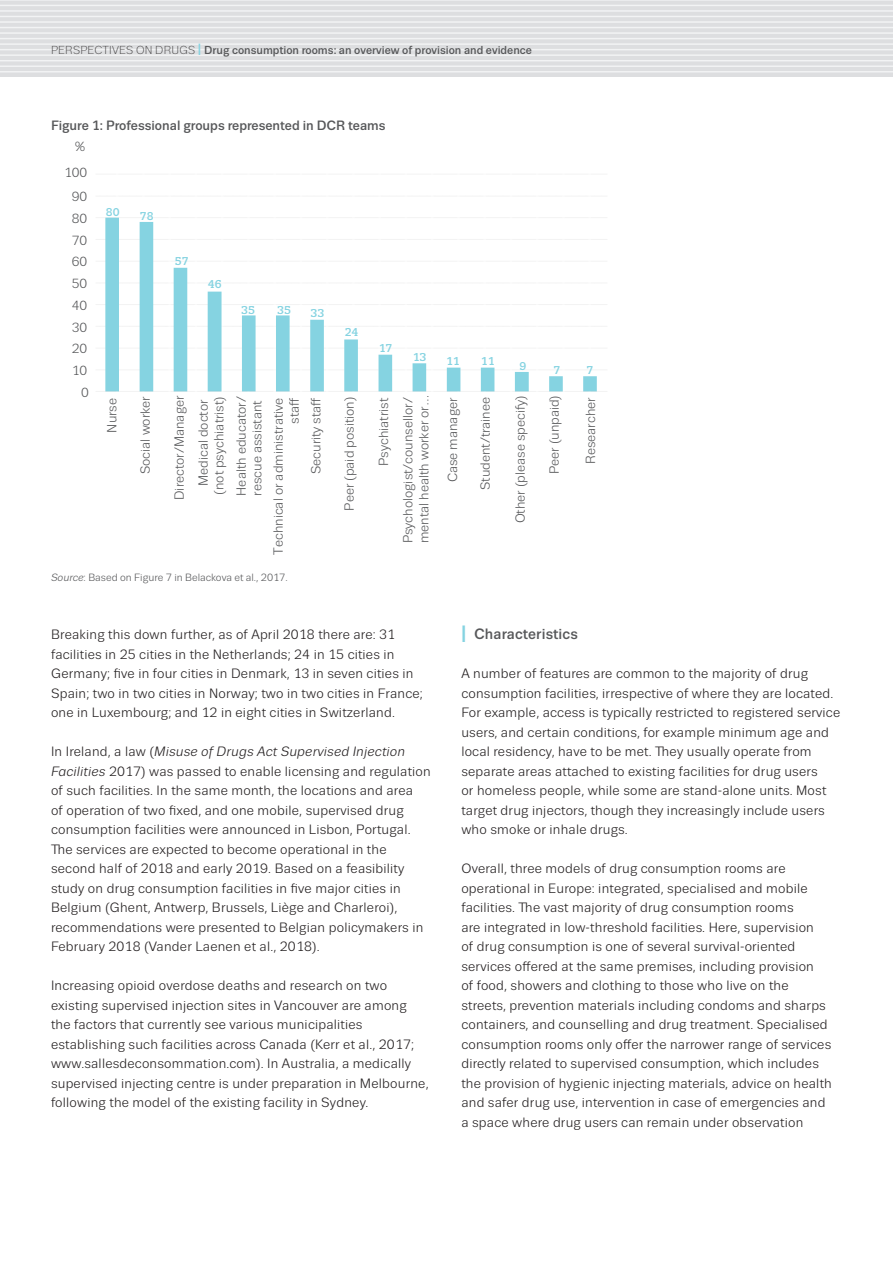
<style>
.page{position:relative;width:893px;height:1263px;background:#fff}
.page>*{position:absolute;margin:0;border:0;box-sizing:border-box;transform-origin:0 0}
.subheadline_1{font:500 15px "Trivia Sans";letter-spacing:.01em;color:#57585a}
.regular_text{font:13.5px/19.5px "Trivia Sans";letter-spacing:.015em;color:#231f20}
.t1{font:500 13.5px "Trivia Sans";color:#57585a}
.t2{font:13.2px/23.7px "Trivia Sans";color:#57585a;text-align:right}
.t3{font:500 11.55px "Trivia Sans";color:#57585a}
.t4{font:500 11.4px "Trivia Slab";color:#85d3e1}
.picture_name{font:10.5px "Trivia Sans";color:#57585a}
.s1{font-weight:300;color:#312f30}
.s2{font-size:16.2px;color:#85d3e1}
.s3{font-style:italic}
.s4{font-weight:700;font-size:23.55px;color:#85d3e1}
</style>
<div class="page">
<div style="left:0;top:0;width:893px;height:77px;background:#dddee0"></div>
<hr style="left:0;top:0;width:893px;height:1px;background:#f2f3f4">
<hr style="left:0;top:5px;width:893px;height:1px;background:#f2f3f4">
<hr style="left:0;top:10px;width:893px;height:2px;background:#f2f3f4">
<hr style="left:0;top:16px;width:893px;height:1px;background:#f2f3f4">
<hr style="left:0;top:21px;width:893px;height:2px;background:#f2f3f4">
<hr style="left:0;top:27px;width:893px;height:1px;background:#f2f3f4">
<hr style="left:0;top:32px;width:893px;height:2px;background:#f2f3f4">
<hr style="left:0;top:38px;width:893px;height:1px;background:#f2f3f4">
<hr style="left:0;top:43px;width:893px;height:2px;background:#f2f3f4">
<hr style="left:0;top:49px;width:893px;height:1px;background:#f2f3f4">
<hr style="left:0;top:54px;width:893px;height:2px;background:#f2f3f4">
<hr style="left:0;top:60px;width:893px;height:1px;background:#f2f3f4">
<hr style="left:0;top:65px;width:893px;height:2px;background:#f2f3f4">
<hr style="left:0;top:71px;width:893px;height:2px;background:#f2f3f4">
<svg style="left:96px;top:304px;width:511px;height:1px"></svg>
<svg style="left:96px;top:239px;width:511px;height:1px"></svg>
<svg style="left:96px;top:217px;width:511px;height:1px"></svg>
<svg style="left:105px;top:218px;width:492px;height:173px"></svg>
<svg style="left:96px;top:391px;width:511px;height:1px"></svg>
<p class="t3" style="left:51px;top:43px;width:482px"><span class="s1">PERSPECTIVES ON DRUGS</span> <span class="s2">I</span> Drug consumption rooms: an overview of provision and evidence</p>
<p class="t1" style="left:51px;top:118px;width:336px">Figure 1: Professional groups represented in DCR teams</p>
<p class="t2" style="left:75px;top:135px;width:12px">%</p>
<p class="t2" style="left:64px;top:161px;width:25px">100</p>
<p class="t2" style="left:72px;top:185px;width:17px">90</p>
<p class="t2" style="left:72px;top:207px;width:17px">80</p>
<p class="t4" style="left:106px;top:206px;width:15px">80</p>
<p class="t4" style="left:140px;top:209px;width:15px">78</p>
<p class="t2" style="left:72px;top:229px;width:17px">70</p>
<p class="t2" style="left:72px;top:250px;width:17px">60</p>
<p class="t4" style="left:175px;top:255px;width:15px">57</p>
<p class="t2" style="left:72px;top:272px;width:17px">50</p>
<p class="t4" style="left:208px;top:278px;width:15px">46</p>
<p class="t2" style="left:72px;top:294px;width:17px">40</p>
<p class="t4" style="left:241px;top:304px;width:15px">35</p>
<p class="t4" style="left:311px;top:307px;width:15px">33</p>
<p class="t4" style="left:277px;top:304px;width:15px">35</p>
<p class="t2" style="left:72px;top:315px;width:17px">30</p>
<p class="t4" style="left:345px;top:326px;width:15px">24</p>
<p class="t2" style="left:72px;top:337px;width:17px">20</p>
<p class="t2" style="left:72px;top:359px;width:17px">10</p>
<p class="t4" style="left:379px;top:342px;width:15px">17</p>
<p class="t4" style="left:413px;top:351px;width:15px">13</p>
<p class="t4" style="left:446px;top:355px;width:15px">11</p>
<p class="t4" style="left:481px;top:355px;width:15px">11</p>
<p class="t4" style="left:519px;top:360px;width:8px">9</p>
<p class="t4" style="left:553px;top:364px;width:8px">7</p>
<p class="t4" style="left:587px;top:364px;width:8px">7</p>
<p class="t2" style="left:81px;top:381px;width:9px">0</p>
<p class="t2" style="left:100px;top:433px;width:36px;rotate:-90deg">Nurse</p>
<p class="t2" style="left:134px;top:474px;width:79px;rotate:-90deg">Social worker</p>
<p class="t2" style="left:168px;top:486px;width:92px;text-align:left;text-indent:-14px;rotate:-90deg">Director/Manager<br>Medical doctor</p>
<p class="t2" style="left:208px;top:496px;width:101px;line-height:22.2px;text-align:left;rotate:-90deg">(not psychiatrist)<br>Health educator/</p>
<p class="t2" style="left:247px;top:555px;width:158px;line-height:21.1px;rotate:-90deg">rescue assistant<br>Technical or administrative</p>
<p class="t2" style="left:284px;top:474px;width:70px;line-height:21.8px;rotate:-90deg">sta<br>Security sta</p>
<p class="t2" style="left:338px;top:511px;width:115px;rotate:-90deg">Peer (paid position)</p>
<p class="t2" style="left:372px;top:543px;width:148px;line-height:24.3px;rotate:-90deg">Psychiatrist<br>Psychologist/counsellor/</p>
<p class="t2" style="left:410px;top:543px;width:151px;line-height:28.8px;rotate:-90deg">mental health worker or…<br>Case manager</p>
<p class="t2" style="left:474px;top:490px;width:95px;rotate:-90deg">Student/trainee</p>
<p class="t2" style="left:509px;top:523px;width:129px;rotate:-90deg">Other (please specify)</p>
<p class="t2" style="left:543px;top:474px;width:81px;rotate:-90deg">Peer (unpaid)</p>
<p class="t2" style="left:579px;top:464px;width:68px;rotate:-90deg">Researcher</p>
<p class="picture_name" style="left:51px;top:572px;width:238px"><span class="s3">Source</span>: Based on Figure 7 in Belackova et al., 2017.</p>
<p class="regular_text" style="left:51px;top:625px;width:373px">Breaking this down further, as of April 2018 there are: 31 facilities in 25 cities in the Netherlands; 24 in 15 cities in Germany; five in four cities in Denmark, 13 in seven cities in Spain; two in two cities in Norway; two in two cities in France; one in Luxembourg; and 12 in eight cities in Switzerland.</p>
<p class="regular_text" style="left:51px;top:742px;width:381px">In Ireland, a law (<span class="s3">Misuse of Drugs Act Supervised Injection Facilities</span> 2017) was passed to enable licensing and regulation of such facilities. In the same month, the locations and area<br>of operation of two fixed, and one mobile, supervised drug consumption facilities were announced in Lisbon, Portugal.<br>The services are expected to become operational in the second half of 2018 and early 2019. Based on a feasibility study on drug consumption facilities in five major cities in Belgium (Ghent, Antwerp, Brussels, Liège and Charleroi), recommendations were presented to Belgian policymakers in February 2018 (Vander Laenen et al., 2018).</p>
<p class="regular_text" style="left:51px;top:976px;width:379px">Increasing opioid overdose deaths and research on two existing supervised injection sites in Vancouver are among the factors that currently see various municipalities establishing such facilities across Canada (Kerr et al., 2017; www.sallesdeconsommation.com). In Australia, a medically supervised injecting centre is under preparation in Melbourne, following the model of the existing facility in Sydney.</p>
<p class="subheadline_1" style="left:461px;top:626px;width:118px"><span class="s4">I</span> Characteristics</p>
<p class="regular_text" style="left:461px;top:664px;width:380px">A number of features are common to the majority of drug consumption facilities, irrespective of where they are located.<br>For example, access is typically restricted to registered service users, and certain conditions, for example minimum age and local residency, have to be met. They usually operate from separate areas attached to existing facilities for drug users<br>or homeless people, while some are stand-alone units. Most target drug injectors, though they increasingly include users who smoke or inhale drugs.</p>
<p class="regular_text" style="left:461px;top:859px;width:372px">Overall, three models of drug consumption rooms are operational in Europe: integrated, specialised and mobile facilities. The vast majority of drug consumption rooms<br>are integrated in low-threshold facilities. Here, supervision<br>of drug consumption is one of several survival-oriented services offered at the same premises, including provision<br>of food, showers and clothing to those who live on the streets, prevention materials including condoms and sharps containers, and counselling and drug treatment. Specialised consumption rooms only offer the narrower range of services directly related to supervised consumption, which includes the provision of hygienic injecting materials, advice on health and safer drug use, intervention in case of emergencies and a space where drug users can remain under observation</p>
</div>
